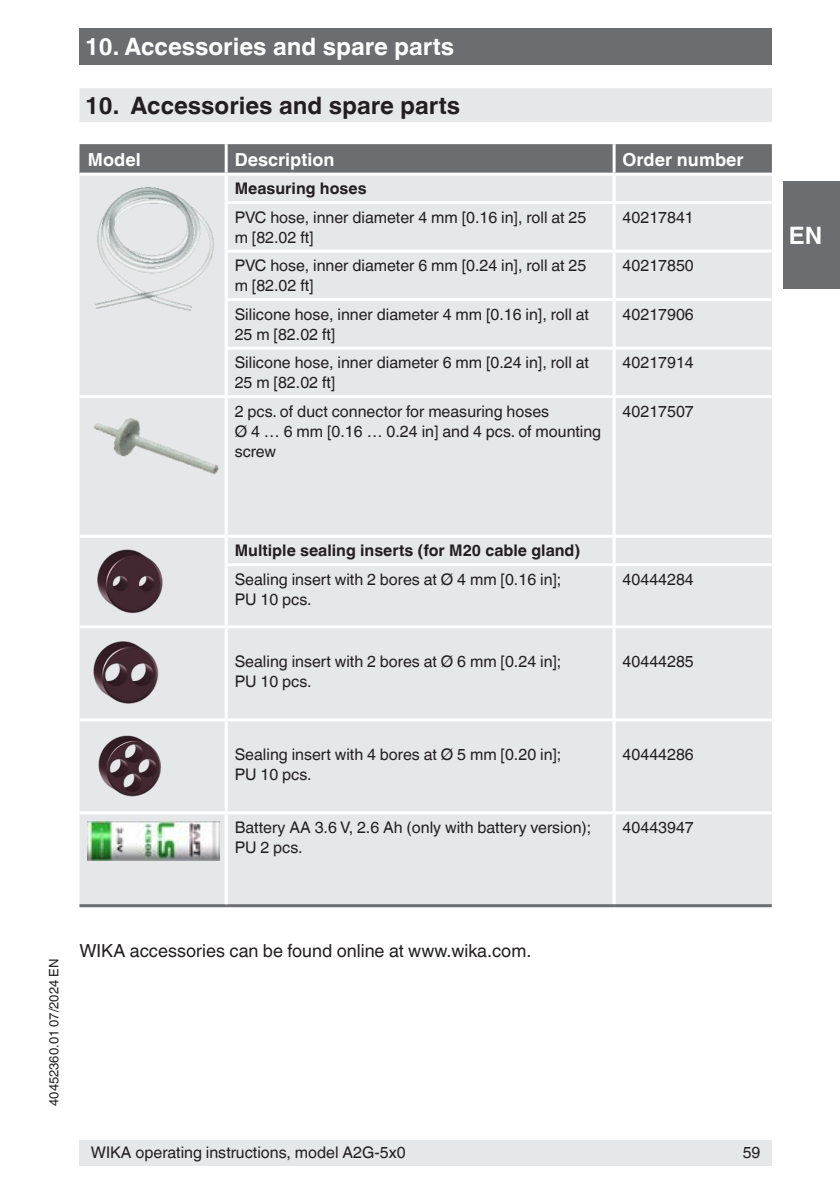
<style>
.page{position:relative;width:840px;height:1191px;background:#fff}
.page>*{position:absolute;margin:0;border:0;box-sizing:border-box;transform-origin:0 0}
.t1{font:700 24px "Helvetica World";color:#fff}
.t2{font:700 24px "Helvetica World";color:#231f20}
.t3{font:18px "Helvetica World";color:#231f20}
.t4{font:700 18px "Helvetica World";color:#fff}
.t5{font:16px/20px "Helvetica World";color:#231f20}
.t6{font:700 16px "Helvetica World";color:#231f20}
.t7{font:13px "Helvetica World";color:#231f20}
</style>
<div class="page">
<div style="left:79px;top:28px;width:692px;height:37px;background:#6c6d70"></div>
<div style="left:782px;top:181px;width:57px;height:108px;background:#6c6d70"></div>
<div style="left:79px;top:1140px;width:692px;height:25px;background:#e6e7e9"></div>
<div style="left:79px;top:88px;width:692px;height:34px;background:#e6e7e9"></div>
<svg style="left:79px;top:144px;width:692px;height:29px;background:#6f7073"></svg>
<div style="left:79px;top:176px;width:692px;height:728px;background:#e6e7e9"></div>
<hr style="left:224px;top:144px;width:3px;height:29px;background:#fff">
<hr style="left:612px;top:144px;width:3px;height:29px;background:#fff">
<hr style="left:612px;top:176px;width:3px;height:25px;background:#fff">
<hr style="left:224px;top:201px;width:389px;height:3px;background:#fff">
<hr style="left:613px;top:201px;width:158px;height:3px;background:#fff">
<hr style="left:612px;top:204px;width:3px;height:46px;background:#fff">
<hr style="left:612px;top:253px;width:3px;height:45px;background:#fff">
<hr style="left:612px;top:301px;width:3px;height:46px;background:#fff">
<hr style="left:612px;top:350px;width:3px;height:45px;background:#fff">
<hr style="left:224px;top:398px;width:3px;height:137px;background:#fff">
<hr style="left:612px;top:398px;width:3px;height:137px;background:#fff">
<hr style="left:612px;top:538px;width:3px;height:25px;background:#fff">
<hr style="left:612px;top:566px;width:3px;height:59px;background:#fff">
<hr style="left:612px;top:628px;width:3px;height:90px;background:#fff">
<hr style="left:612px;top:721px;width:3px;height:90px;background:#fff">
<hr style="left:612px;top:814px;width:3px;height:90px;background:#fff">
<hr style="left:79px;top:904px;width:147px;height:3px;background:#6c6d70">
<hr style="left:226px;top:904px;width:387px;height:3px;background:#6c6d70">
<hr style="left:613px;top:904px;width:158px;height:3px;background:#6c6d70">
<hr style="left:224px;top:176px;width:3px;height:25px;background:#fff">
<hr style="left:224px;top:204px;width:3px;height:46px;background:#fff">
<hr style="left:224px;top:253px;width:3px;height:45px;background:#fff">
<hr style="left:224px;top:301px;width:3px;height:46px;background:#fff">
<hr style="left:224px;top:350px;width:3px;height:45px;background:#fff">
<hr style="left:224px;top:721px;width:3px;height:90px;background:#fff">
<hr style="left:224px;top:814px;width:3px;height:90px;background:#fff">
<hr style="left:224px;top:250px;width:389px;height:3px;background:#fff">
<hr style="left:613px;top:250px;width:158px;height:3px;background:#fff">
<hr style="left:226px;top:395px;width:387px;height:3px;background:#fff">
<hr style="left:613px;top:395px;width:158px;height:3px;background:#fff">
<hr style="left:79px;top:395px;width:147px;height:3px;background:#fff">
<hr style="left:224px;top:347px;width:389px;height:3px;background:#fff">
<hr style="left:613px;top:347px;width:158px;height:3px;background:#fff">
<hr style="left:224px;top:298px;width:389px;height:3px;background:#fff">
<hr style="left:613px;top:298px;width:158px;height:3px;background:#fff">
<hr style="left:226px;top:535px;width:387px;height:3px;background:#fff">
<hr style="left:613px;top:535px;width:158px;height:3px;background:#fff">
<hr style="left:224px;top:563px;width:389px;height:3px;background:#fff">
<hr style="left:613px;top:563px;width:158px;height:3px;background:#fff">
<hr style="left:226px;top:625px;width:387px;height:3px;background:#fff">
<hr style="left:613px;top:625px;width:158px;height:3px;background:#fff">
<hr style="left:226px;top:718px;width:387px;height:3px;background:#fff">
<hr style="left:613px;top:718px;width:158px;height:3px;background:#fff">
<hr style="left:79px;top:535px;width:147px;height:3px;background:#fff">
<hr style="left:224px;top:538px;width:3px;height:25px;background:#fff">
<hr style="left:224px;top:566px;width:3px;height:59px;background:#fff">
<hr style="left:79px;top:625px;width:147px;height:3px;background:#fff">
<hr style="left:224px;top:628px;width:3px;height:90px;background:#fff">
<hr style="left:79px;top:718px;width:147px;height:3px;background:#fff">
<hr style="left:79px;top:811px;width:147px;height:3px;background:#fff">
<hr style="left:226px;top:811px;width:387px;height:3px;background:#fff">
<hr style="left:613px;top:811px;width:158px;height:3px;background:#fff">
<img style="left:88px;top:183px;width:128px;height:132px">
<img style="left:88px;top:405px;width:141px;height:91px">
<img style="left:88px;top:545px;width:82px;height:73px">
<img style="left:88px;top:635px;width:75px;height:76px">
<img style="left:88px;top:728px;width:83px;height:76px">
<img style="left:88px;top:821px;width:132px;height:39px">
<h1 class="t1" style="left:85px;top:33px;width:370px">10. Accessories and spare parts</h1>
<h1 class="t2" style="left:85px;top:91px;width:376px">10. Accessories and spare parts</h1>
<p class="t4" style="left:88px;top:149px;width:54px">Model</p>
<p class="t4" style="left:234px;top:149px;width:101px">Description</p>
<p class="t4" style="left:622px;top:149px;width:122px">Order number</p>
<p class="t6" style="left:234px;top:179px;width:133px">Measuring hoses</p>
<p class="t5" style="left:234px;top:207px;width:353px">PVC hose, inner diameter 4 mm [0.16 in], roll at 25 m [82.02 ft]</p>
<p class="t5" style="left:622px;top:207px;width:73px">40217841</p>
<p class="t5" style="left:234px;top:255px;width:353px">PVC hose, inner diameter 6 mm [0.24 in], roll at 25 m [82.02 ft]</p>
<p class="t5" style="left:622px;top:255px;width:73px">40217850</p>
<p class="t5" style="left:234px;top:304px;width:355px">Silicone hose, inner diameter 4 mm [0.16 in], roll at<br>25 m [82.02 ft]</p>
<p class="t5" style="left:622px;top:304px;width:73px">40217906</p>
<p class="t5" style="left:234px;top:352px;width:355px">Silicone hose, inner diameter 6 mm [0.24 in], roll at<br>25 m [82.02 ft]</p>
<p class="t5" style="left:622px;top:352px;width:73px">40217914</p>
<p class="t5" style="left:234px;top:401px;width:368px">2 pcs. of duct connector for measuring hoses<br>Ø 4 … 6 mm [0.16 … 0.24 in] and 4 pcs. of mounting screw</p>
<p class="t5" style="left:622px;top:401px;width:73px">40217507</p>
<p class="t6" style="left:234px;top:541px;width:347px">Multiple sealing inserts (for M20 cable gland)</p>
<p class="t5" style="left:234px;top:569px;width:328px">Sealing insert with 2 bores at Ø 4 mm [0.16 in];<br>PU 10 pcs.</p>
<p class="t5" style="left:622px;top:569px;width:73px">40444284</p>
<p class="t5" style="left:234px;top:651px;width:328px">Sealing insert with 2 bores at Ø 6 mm [0.24 in];<br>PU 10 pcs.</p>
<p class="t5" style="left:622px;top:651px;width:73px">40444285</p>
<p class="t5" style="left:234px;top:744px;width:328px">Sealing insert with 4 bores at Ø 5 mm [0.20 in];<br>PU 10 pcs.</p>
<p class="t5" style="left:622px;top:744px;width:73px">40444286</p>
<p class="t5" style="left:234px;top:817px;width:358px">Battery AA 3.6 V, 2.6 Ah (only with battery version);<br>PU 2 pcs.</p>
<p class="t5" style="left:622px;top:817px;width:73px">40443947</p>
<h1 class="t1" style="left:788px;top:222px;width:35px">EN</h1>
<p class="t7" style="left:46px;top:1106px;width:149px;rotate:-90deg">40452360.01 07/2024 EN</p>
<p class="t3" style="left:79px;top:940px;width:453px">WIKA accessories can be found online at www.wika.com.</p>
<p class="t5" style="left:91px;top:1143px;width:316px">WIKA operating instructions, model A2G-5x0</p>
<p class="t5" style="left:742px;top:1143px;width:19px">59</p>
</div>
